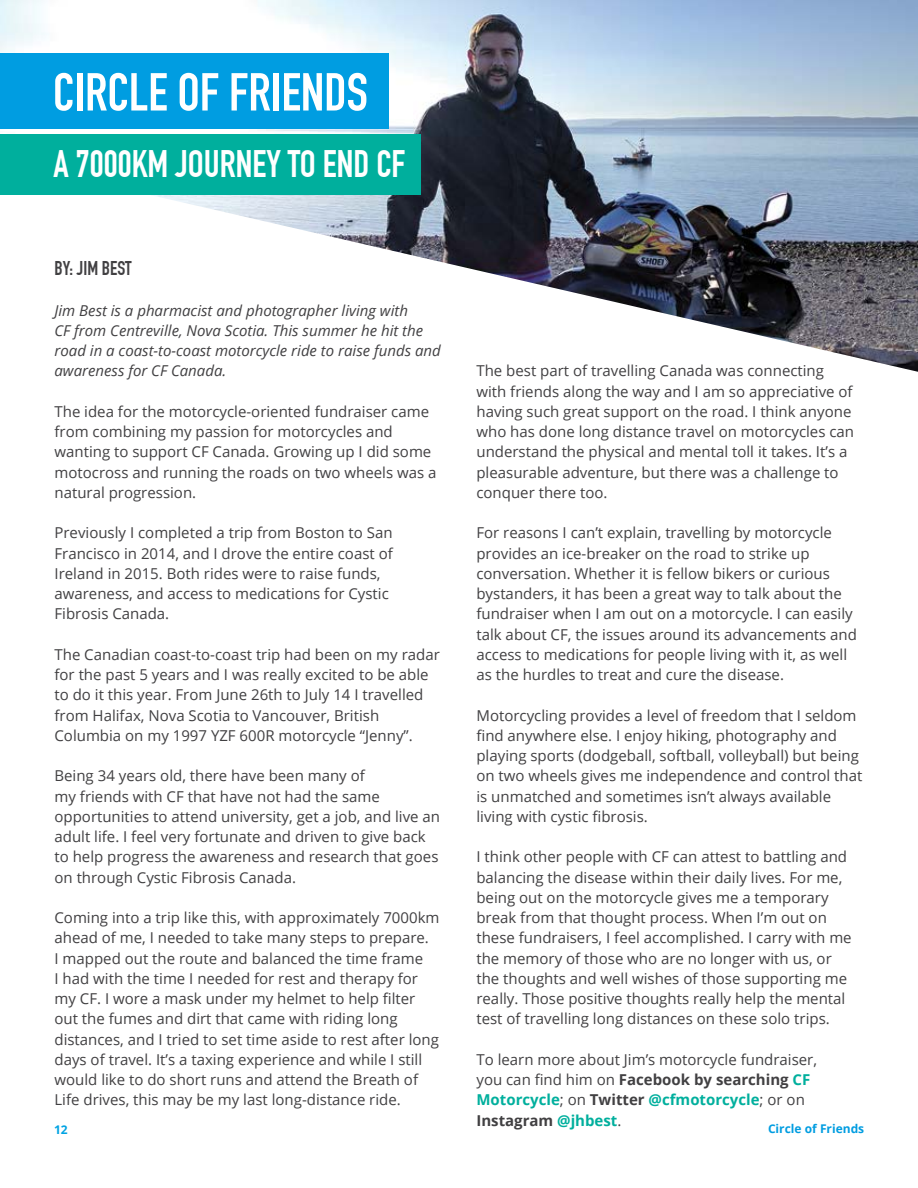
<style>
.page{position:relative;width:918px;height:1188px;background:#fff}
.page>*{position:absolute;margin:0;border:0;box-sizing:border-box;transform-origin:0 0}
.t1{font:700 52.5px "DIN Condensed";color:#fff}
.t2{font:700 37.5px "DIN Condensed";color:#fff}
.t3{font:700 19.5px "DIN Condensed";color:#414042}
.t4{font:15px/20.2px "Open Sans";color:#414042}
.t5{font:italic 15px/20.2px "Open Sans";color:#414042}
.t6{font:700 12px "Open Sans";color:#009de1}
.t7{font:700 12px "Open Sans";color:#00a3e3}
.s1{font-weight:700}
.s2{font-weight:700;color:#00af9d}
</style>
<div class="page">
<img style="left:0;top:0;width:918px;height:372px">
<div style="left:0;top:54px;width:389px;height:75px;background:#009de1"></div>
<div style="left:0;top:134px;width:420px;height:61px;background:#00af9d"></div>
<h1 class="t1" style="left:53px;top:61px;width:316px">CIRCLE OF FRIENDS</h1>
<h2 class="t2" style="left:54px;top:142px;width:353px">A 7000KM JOURNEY TO END CF</h2>
<h3 class="t3" style="left:55px;top:257px;width:79px">BY: JIM BEST</h3>
<p class="t5" style="left:55px;top:300px;width:388px">Jim Best is a pharmacist and photographer living with<br>CF from Centreville, Nova Scotia. This summer he hit the road in a coast-to-coast motorcycle ride to raise funds and awareness for CF Canada.</p>
<p class="t4" style="left:55px;top:401px;width:384px">The idea for the motorcycle-oriented fundraiser came from combining my passion for motorcycles and wanting to support CF Canada. Growing up I did some motocross and running the roads on two wheels was a natural progression.</p>
<p class="t4" style="left:55px;top:523px;width:340px">Previously I completed a trip from Boston to San Francisco in 2014, and I drove the entire coast of Ireland in 2015. Both rides were to raise funds, awareness, and access to medications for Cystic Fibrosis Canada.</p>
<p class="t4" style="left:55px;top:644px;width:387px">The Canadian coast-to-coast trip had been on my radar for the past 5 years and I was really excited to be able to do it this year. From June 26th to July 14 I travelled from Halifax, Nova Scotia to Vancouver, British Columbia on my 1997 YZF 600R motorcycle “Jenny”.</p>
<p class="t4" style="left:55px;top:766px;width:387px">Being 34 years old, there have been many of<br>my friends with CF that have not had the same opportunities to attend university, get a job, and live an adult life. I feel very fortunate and driven to give back to help progress the awareness and research that goes on through Cystic Fibrosis Canada.</p>
<p class="t4" style="left:55px;top:907px;width:387px">Coming into a trip like this, with approximately 7000km ahead of me, I needed to take many steps to prepare.<br>I mapped out the route and balanced the time frame<br>I had with the time I needed for rest and therapy for my CF. I wore a mask under my helmet to help filter out the fumes and dirt that came with riding long distances, and I tried to set time aside to rest after long days of travel. It’s a taxing experience and while I still would like to do short runs and attend the Breath of Life drives, this may be my last long-distance ride.</p>
<p class="t7" style="left:54px;top:1121px;width:15px">12</p>
<p class="t4" style="left:476px;top:360px;width:379px">The best part of travelling Canada was connecting with friends along the way and I am so appreciative of having such great support on the road. I think anyone who has done long distance travel on motorcycles can understand the physical and mental toll it takes. It’s a pleasurable adventure, but there was a challenge to conquer there too.</p>
<p class="t4" style="left:476px;top:522px;width:382px">For reasons I can’t explain, travelling by motorcycle provides an ice-breaker on the road to strike up conversation. Whether it is fellow bikers or curious bystanders, it has been a great way to talk about the fundraiser when I am out on a motorcycle. I can easily talk about CF, the issues around its advancements and access to medications for people living with it, as well as the hurdles to treat and cure the disease.</p>
<p class="t4" style="left:476px;top:705px;width:387px">Motorcycling provides a level of freedom that I seldom find anywhere else. I enjoy hiking, photography and playing sports (dodgeball, softball, volleyball) but being on two wheels gives me independence and control that is unmatched and sometimes isn’t always available living with cystic fibrosis.</p>
<p class="t4" style="left:476px;top:846px;width:377px">I think other people with CF can attest to battling and balancing the disease within their daily lives. For me, being out on the motorcycle gives me a temporary break from that thought process. When I’m out on these fundraisers, I feel accomplished. I carry with me the memory of those who are no longer with us, or the thoughts and well wishes of those supporting me really. Those positive thoughts really help the mental test of travelling long distances on these solo trips.</p>
<p class="t4" style="left:476px;top:1049px;width:342px">To learn more about Jim’s motorcycle fundraiser, you can find him on <span class="s1">Facebook by searching</span> <span class="s2">CF Motorcycle</span>; on <span class="s1">Twitter</span> <span class="s2">@cfmotorcycle</span>; or on <span class="s1">Instagram</span> <span class="s2">@jhbest</span>.</p>
<p class="t6" style="left:768px;top:1120px;width:98px">Circle of Friends</p>
</div>
